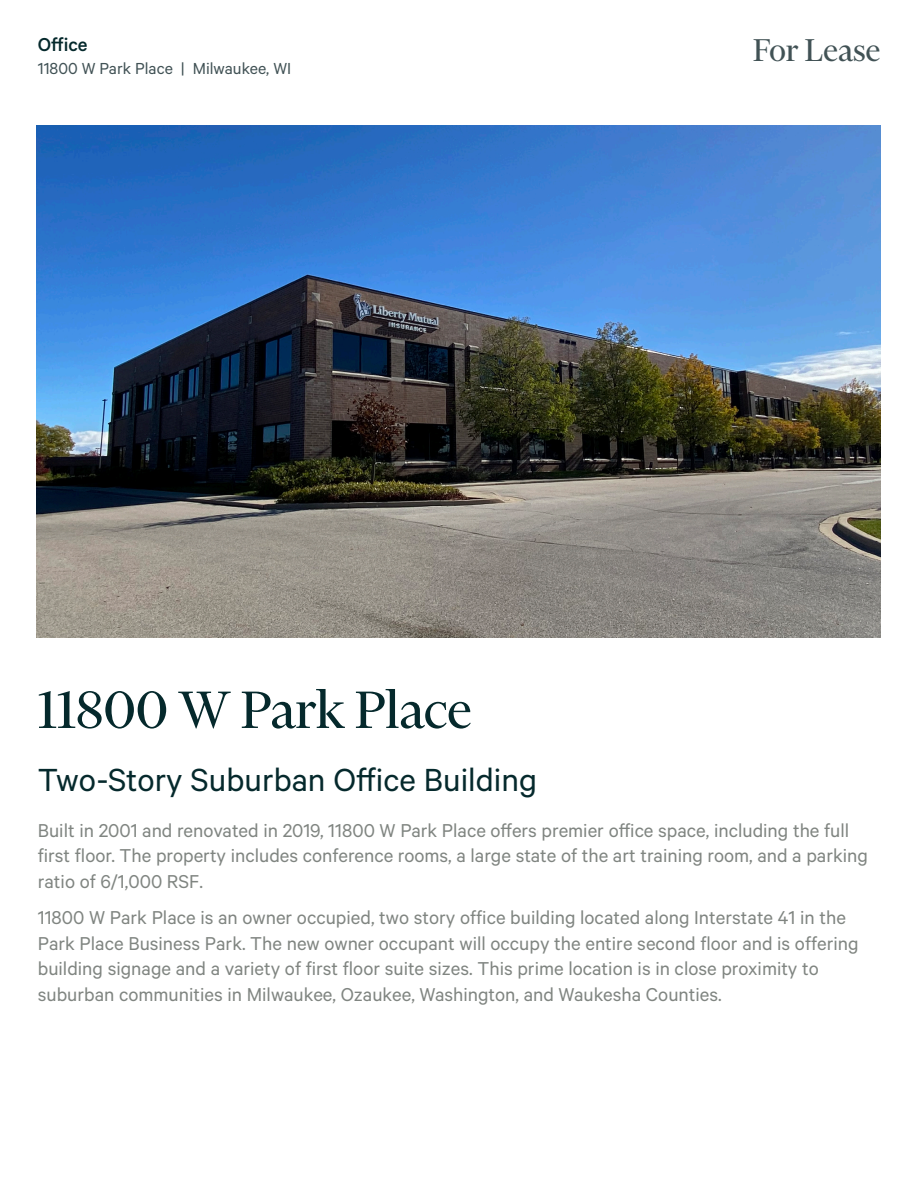
<style>
.page{position:relative;width:918px;height:1188px;background:#fff}
.page>*{position:absolute;margin:0;border:0;box-sizing:border-box;transform-origin:0 0}
.Copy_Intro{font:60px "Financier Display";color:#05292c}
.Copy_Intro-2{font:36px "Calibre";color:#05292c}
.t1{font:36px "Financier Display";color:#415255}
.Copy_Intro-3{font:21px/25.7px "Calibre";color:#808581}
.t2{font:500 21px "Calibre";color:#05292c}
.t3{font:18px "Calibre";color:#415255}
</style>
<div class="page">
<img style="left:37px;top:126px;width:843px;height:511px">
<p class="t2" style="left:38px;top:33px;width:51px">Office</p>
<p class="t3" style="left:38px;top:58px;width:255px">11800 W Park Place | Milwaukee, WI</p>
<p class="t1" style="left:753px;top:32px;width:129px">For Lease</p>
<p class="Copy_Intro" style="left:38px;top:679px;width:435px">11800 W Park Place</p>
<p class="Copy_Intro-2" style="left:38px;top:759px;width:501px">Two-Story Suburban Office Building</p>
<p class="Copy_Intro-3" style="left:38px;top:817px;width:832px">Built in 2001 and renovated in 2019, 11800 W Park Place offers premier office space, including the full first floor. The property includes conference rooms, a large state of the art training room, and a parking ratio of 6/1,000 RSF.</p>
<p class="Copy_Intro-3" style="left:38px;top:904px;width:822px">11800 W Park Place is an owner occupied, two story office building located along Interstate 41 in the Park Place Business Park. The new owner occupant will occupy the entire second floor and is offering building signage and a variety of first floor suite sizes. This prime location is in close proximity to suburban communities in Milwaukee, Ozaukee, Washington, and Waukesha Counties.</p>
</div>
